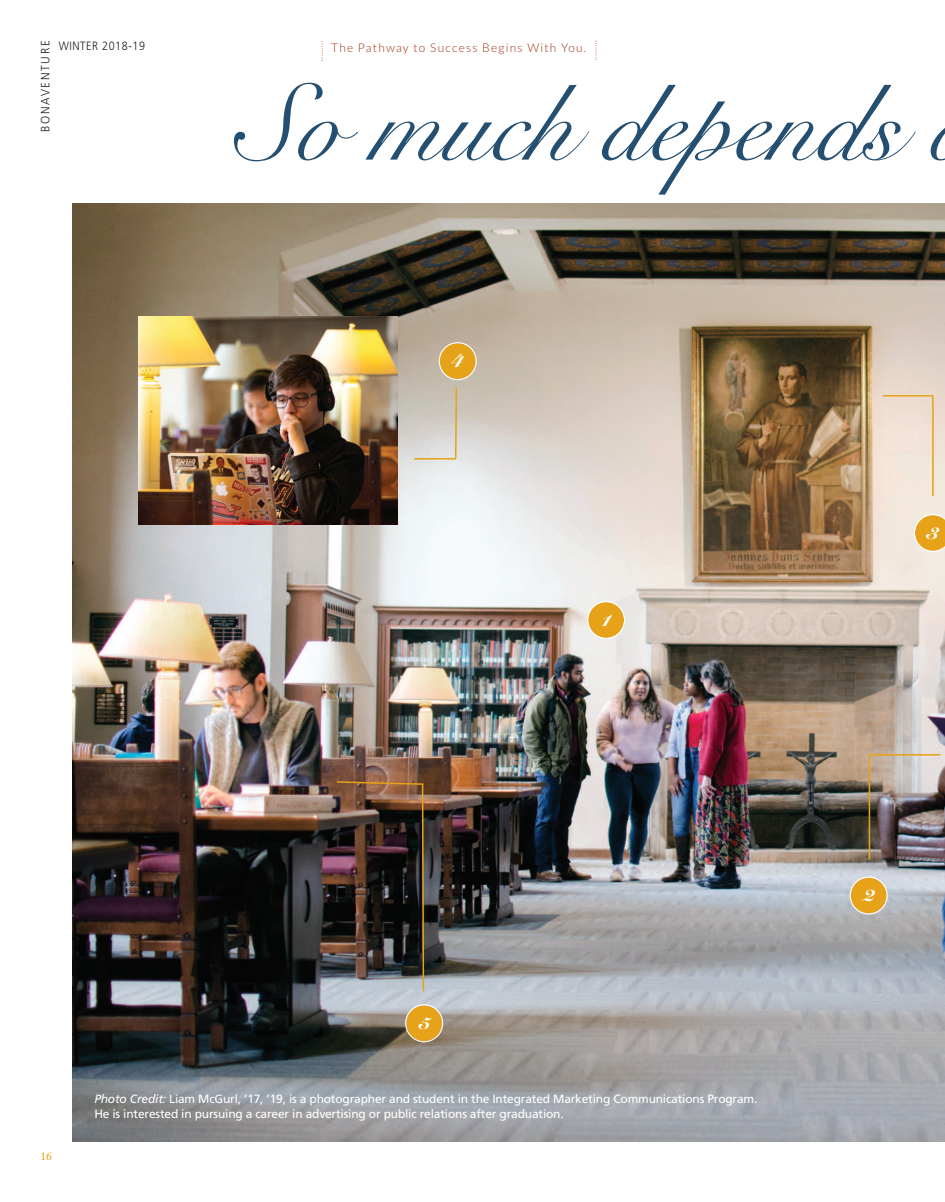
<style>
.page{position:relative;width:945px;height:1202px;background:#fff}
.page>*{position:absolute;margin:0;border:0;box-sizing:border-box;transform-origin:0 0}
.t1{font:108px "Snell Roundhand";color:#244f71}
.t2{font:900 21px "Snell Roundhand";color:#fff}
.t3{font:12px/14.4px "Frutiger";letter-spacing:-.015em;color:#fff}
.t4{font:300 12px "Lato";letter-spacing:.1em;color:#9f3413}
.t5{font:300 12px "Frutiger";letter-spacing:.05em;color:#231f20;scale:.9 1}
.t6{font:300 12px "Frutiger";letter-spacing:.155em;color:#231f20;scale:.94 1}
.t7{font:12px "Minion Pro";color:#e6a218}
.s1{font-style:italic}
</style>
<div class="page">
<svg style="left:322px;top:41px;width:1px;height:20px"></svg>
<svg style="left:595px;top:40px;width:2px;height:20px"></svg>
<img style="left:73px;top:203px;width:872px;height:938px">
<img style="left:138px;top:317px;width:260px;height:207px">
<svg style="left:439px;top:342px;width:38px;height:38px"></svg>
<svg style="left:587px;top:601px;width:38px;height:38px"></svg>
<svg style="left:850px;top:876px;width:38px;height:38px"></svg>
<svg style="left:405px;top:1004px;width:38px;height:38px"></svg>
<svg style="left:914px;top:514px;width:31px;height:38px"></svg>
<hr style="left:869px;top:754px;width:1px;height:105px;background:#e6a218">
<hr style="left:869px;top:754px;width:72px;height:1px;background:#e6a218">
<img style="left:335px;top:780px;width:90px;height:212px">
<svg style="left:454px;top:386px;width:4px;height:74px"></svg>
<hr style="left:414px;top:458px;width:42px;height:1px;background:#e6a218">
<hr style="left:883px;top:395px;width:50px;height:1px;background:#e6a218">
<hr style="left:932px;top:396px;width:2px;height:100px;background:#e6a218">
<p class="t6" style="left:41px;top:132px;width:99px;rotate:-90deg">BONAVENTURE</p>
<p class="t5" style="left:59px;top:40px;width:97px">WINTER 2018-19</p>
<p class="t4" style="left:331px;top:41px;width:257px">The Pathway to Success Begins With You.</p>
<h1 class="t1" style="left:237px;top:39px;width:667px">So much depends</h1>
<h2 class="t2" style="left:452px;top:347px;width:14px">4</h2>
<h2 class="t2" style="left:602px;top:606px;width:10px">1</h2>
<h2 class="t2" style="left:927px;top:519px;width:14px">3</h2>
<p class="t7" style="left:41px;top:1151px;width:13px">16</p>
<h2 class="t2" style="left:419px;top:1009px;width:14px">5</h2>
<p class="t3" style="left:94px;top:1092px;width:665px"><span class="s1">Photo Credit:</span> Liam McGurl, ’17, ’19, is a photographer and student in the Integrated Marketing Communications Program.<br>He is interested in pursuing a career in advertising or public relations after graduation.</p>
<h2 class="t2" style="left:863px;top:881px;width:14px">2</h2>
</div>
